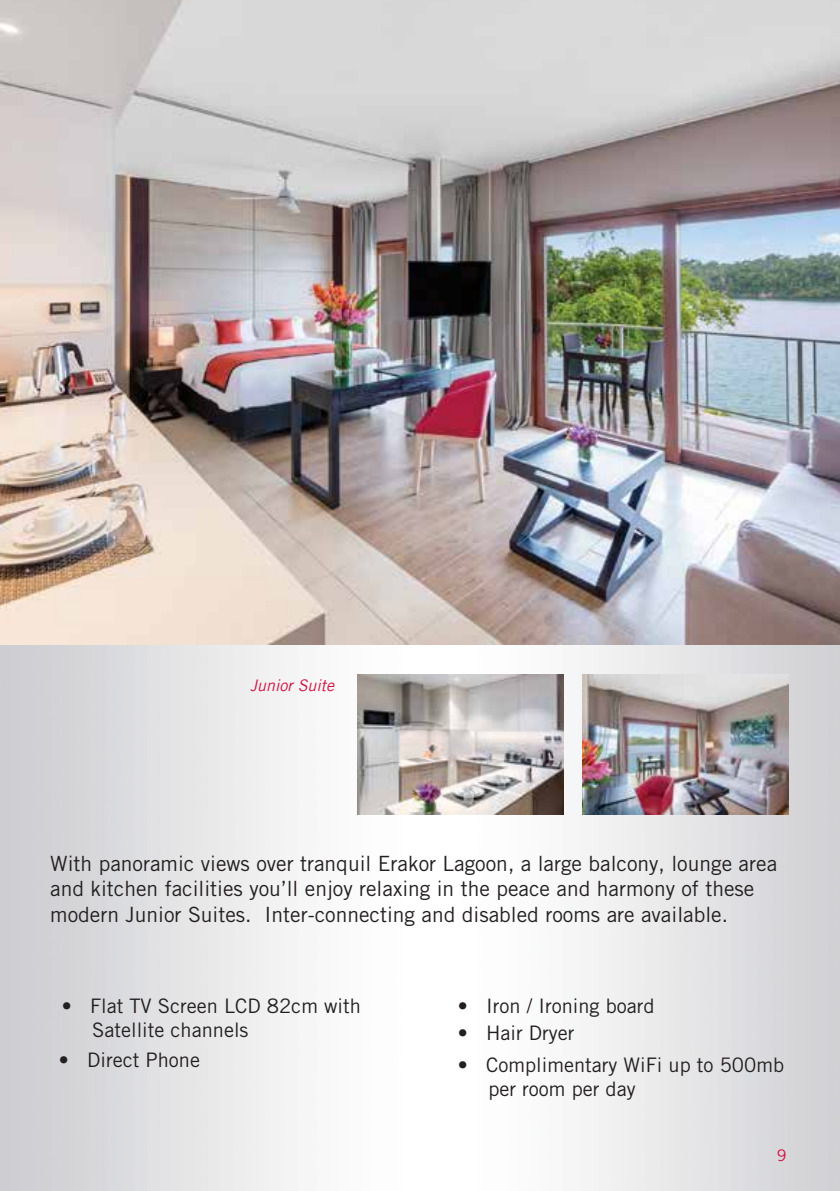
<style>
.page{position:relative;width:840px;height:1191px;background:#fff}
.page>*{position:absolute;margin:0;border:0;box-sizing:border-box;transform-origin:0 0}
.t1{font:21px/25.2px "Trade Gothic LT Std";color:#231f20}
.t2{font:20px/24px "Trade Gothic LT Std";color:#231f20}
.t3{font:italic 16px "Trade Gothic LT";color:#d21242}
.t4{font:16px "Trade Gothic LT Std";color:#d21242}
</style>
<div class="page">
<img style="left:0;top:644px;width:839px;height:547px">
<img style="left:0;top:0;width:839px;height:644px">
<img style="left:357px;top:674px;width:206px;height:140px">
<img style="left:582px;top:674px;width:206px;height:140px">
<p class="t3" style="left:250px;top:675px;width:85px">Junior Suite</p>
<p class="t1" style="left:50px;top:850px;width:728px">With panoramic views over tranquil Erakor Lagoon, a large balcony, lounge area and kitchen facilities you’ll enjoy relaxing in the peace and harmony of these modern Junior Suites. Inter-connecting and disabled rooms are available.</p>
<p class="t2" style="left:92px;top:993px;width:270px;text-indent:-30px">• Flat TV Screen LCD 82cm with<br>Satellite channels</p>
<p class="t2" style="left:457px;top:993px;width:198px">• Iron / Ironing board</p>
<p class="t2" style="left:457px;top:1020px;width:118px">• Hair Dryer</p>
<p class="t2" style="left:59px;top:1047px;width:143px">• Direct Phone</p>
<p class="t2" style="left:488px;top:1052px;width:297px;text-indent:-30px">• Complimentary WiFi up to 500mb per room per day</p>
<p class="t4" style="left:776px;top:1145px;width:11px">9</p>
</div>
